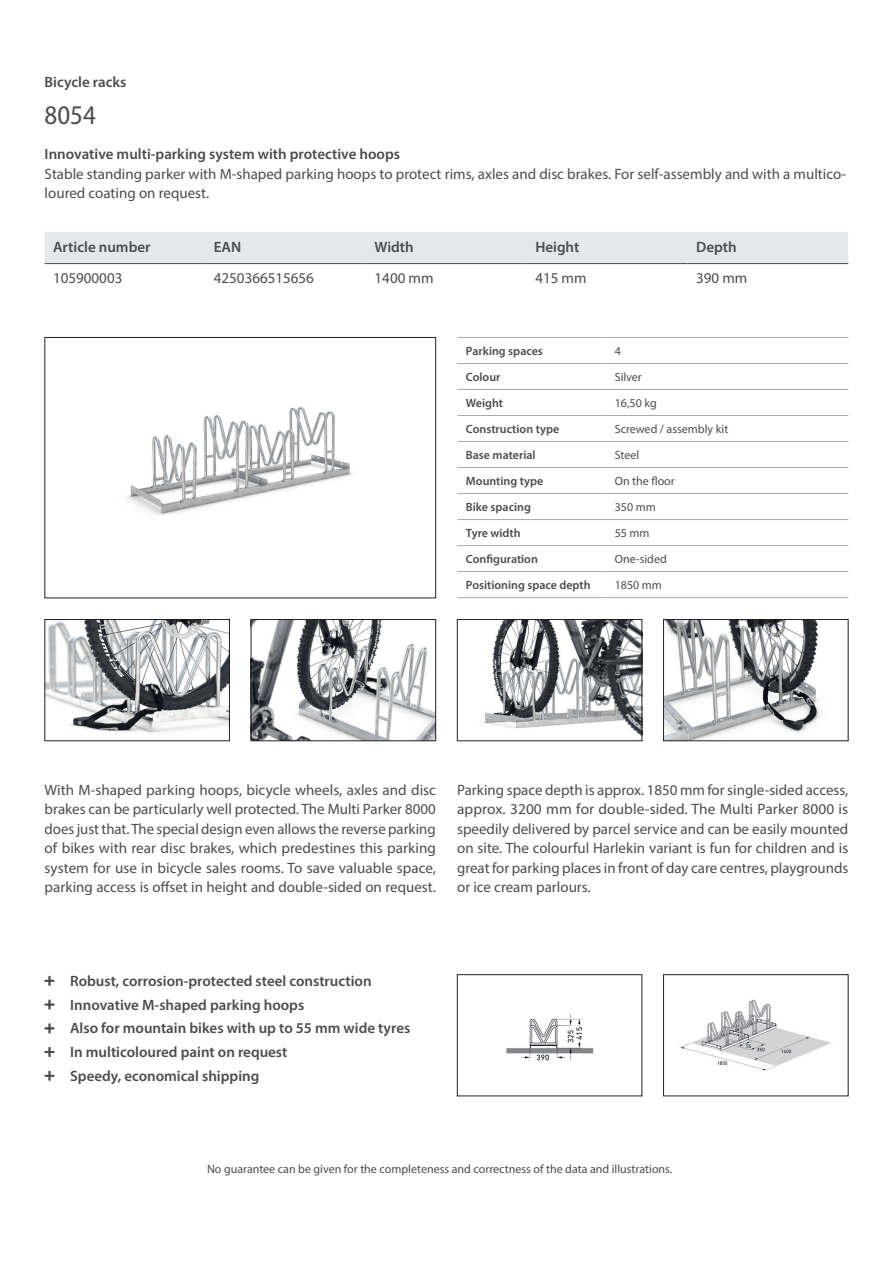
<style>
.page{position:relative;width:893px;height:1263px;background:#fff}
.page>*{position:absolute;margin:0;border:0;box-sizing:border-box;transform-origin:0 0}
.t1{font:semi-condensed 27px "Myriad Pro";color:#4b4c4d}
.t2{font:15px/19.5px "Myriad Pro";color:#4b4c4d;text-align:justify}
.t3{font:600 15px/23.7px "Myriad Pro";color:#4b4c4d}
.t4{font:12px "Myriad Pro";color:#4b4c4d}
.t5{font:600 12px "Myriad Pro";color:#4b4c4d}
</style>
<div class="page">
<img style="left:127px;top:407px;width:226px;height:108px">
<div style="left:45px;top:337px;width:391px;height:261px;border:1px solid #231f20"></div>
<img style="left:47px;top:621px;width:181px;height:112px">
<div style="left:45px;top:619px;width:185px;height:122px;border:1px solid #231f20"></div>
<img style="left:253px;top:621px;width:181px;height:118px">
<div style="left:251px;top:619px;width:185px;height:122px;border:1px solid #231f20"></div>
<img style="left:665px;top:621px;width:155px;height:118px">
<div style="left:663px;top:619px;width:185px;height:122px;border:1px solid #231f20"></div>
<img style="left:484px;top:621px;width:156px;height:115px">
<div style="left:457px;top:619px;width:185px;height:122px;border:1px solid #231f20"></div>
<div style="left:45px;top:232px;width:803px;height:31px;background:#e6e7e9"></div>
<hr style="left:45px;top:263px;width:160px;height:1px;background:#4b4c4d">
<hr style="left:205px;top:263px;width:161px;height:1px;background:#4b4c4d">
<hr style="left:366px;top:263px;width:161px;height:1px;background:#4b4c4d">
<hr style="left:527px;top:263px;width:161px;height:1px;background:#4b4c4d">
<hr style="left:688px;top:263px;width:160px;height:1px;background:#4b4c4d">
<img style="left:679px;top:999px;width:153px;height:72px">
<div style="left:663px;top:974px;width:185px;height:122px;border:1px solid #231f20"></div>
<img style="left:506px;top:1014px;width:88px;height:47px">
<div style="left:457px;top:974px;width:185px;height:122px;border:1px solid #231f20"></div>
<hr style="left:457px;top:337px;width:149px;height:1px;background:#a8a9ad">
<hr style="left:606px;top:337px;width:242px;height:1px;background:#a8a9ad">
<hr style="left:457px;top:363px;width:149px;height:1px;background:#a8a9ad">
<hr style="left:606px;top:363px;width:242px;height:1px;background:#a8a9ad">
<hr style="left:457px;top:389px;width:149px;height:1px;background:#a8a9ad">
<hr style="left:606px;top:389px;width:242px;height:1px;background:#a8a9ad">
<hr style="left:457px;top:415px;width:149px;height:1px;background:#a8a9ad">
<hr style="left:606px;top:415px;width:242px;height:1px;background:#a8a9ad">
<hr style="left:457px;top:441px;width:149px;height:1px;background:#a8a9ad">
<hr style="left:606px;top:441px;width:242px;height:1px;background:#a8a9ad">
<hr style="left:457px;top:467px;width:149px;height:1px;background:#a8a9ad">
<hr style="left:606px;top:467px;width:242px;height:1px;background:#a8a9ad">
<hr style="left:457px;top:493px;width:149px;height:1px;background:#a8a9ad">
<hr style="left:606px;top:493px;width:242px;height:1px;background:#a8a9ad">
<hr style="left:457px;top:519px;width:149px;height:1px;background:#a8a9ad">
<hr style="left:606px;top:519px;width:242px;height:1px;background:#a8a9ad">
<hr style="left:457px;top:545px;width:149px;height:1px;background:#a8a9ad">
<hr style="left:606px;top:545px;width:242px;height:1px;background:#a8a9ad">
<hr style="left:457px;top:571px;width:149px;height:1px;background:#a8a9ad">
<hr style="left:606px;top:571px;width:242px;height:1px;background:#a8a9ad">
<hr style="left:457px;top:597px;width:149px;height:1px;background:#a8a9ad">
<hr style="left:606px;top:597px;width:242px;height:1px;background:#a8a9ad">
<p class="t3" style="left:45px;top:70px;width:83px">Bicycle racks</p>
<h1 class="t1" style="left:45px;top:99px;width:53px">8054</h1>
<p class="t3" style="left:45px;top:142px;width:357px">Innovative multi-parking system with protective hoops</p>
<p class="t2" style="left:45px;top:164px;width:803px">Stable standing parker with M-shaped parking hoops to protect rims, axles and disc brakes. For self-assembly and with a multico&shy;loured coating on request.</p>
<p class="t3" style="left:53px;top:234px;width:99px">Article number</p>
<p class="t3" style="left:214px;top:234px;width:29px">EAN</p>
<p class="t3" style="left:375px;top:234px;width:41px">Width</p>
<p class="t3" style="left:535px;top:234px;width:46px">Height</p>
<p class="t3" style="left:696px;top:234px;width:42px">Depth</p>
<p class="t2" style="left:53px;top:268px;width:71px">105900003</p>
<p class="t2" style="left:214px;top:268px;width:102px">4250366515656</p>
<p class="t2" style="left:375px;top:268px;width:60px">1400 mm</p>
<p class="t2" style="left:535px;top:268px;width:53px">415 mm</p>
<p class="t2" style="left:696px;top:268px;width:53px">390 mm</p>
<p class="t5" style="left:466px;top:343px;width:78px">Parking spaces</p>
<p class="t4" style="left:615px;top:344px;width:8px">4</p>
<p class="t5" style="left:466px;top:369px;width:36px">Colour</p>
<p class="t4" style="left:615px;top:370px;width:29px">Silver</p>
<p class="t5" style="left:466px;top:395px;width:39px">Weight</p>
<p class="t4" style="left:615px;top:396px;width:43px">16,50 kg</p>
<p class="t5" style="left:466px;top:421px;width:95px">Construction type</p>
<p class="t4" style="left:615px;top:422px;width:115px">Screwed / assembly kit</p>
<p class="t5" style="left:466px;top:447px;width:71px">Base material</p>
<p class="t4" style="left:615px;top:448px;width:26px">Steel</p>
<p class="t5" style="left:466px;top:473px;width:79px">Mounting type</p>
<p class="t4" style="left:615px;top:474px;width:62px">On the floor</p>
<p class="t5" style="left:466px;top:499px;width:67px">Bike spacing</p>
<p class="t4" style="left:615px;top:500px;width:43px">350 mm</p>
<p class="t5" style="left:466px;top:525px;width:56px">Tyre width</p>
<p class="t4" style="left:615px;top:526px;width:36px">55 mm</p>
<p class="t5" style="left:466px;top:551px;width:74px">Configuration</p>
<p class="t4" style="left:615px;top:552px;width:54px">One-sided</p>
<p class="t5" style="left:466px;top:577px;width:126px">Positioning space depth</p>
<p class="t4" style="left:615px;top:578px;width:49px">1850 mm</p>
<p class="t2" style="left:45px;top:780px;width:393px">With M-shaped parking hoops, bicycle wheels, axles and disc brakes can be particularly well protected. The Multi Parker 8000 does just that. The special design even allows the reverse parking of bikes with rear disc brakes, which predestines this parking system for use in bicycle sales rooms. To save valuable space, parking access is offset in height and double-sided on request.</p>
<p class="t2" style="left:457px;top:780px;width:393px">Parking space depth is approx. 1850 mm for single-sided access, approx. 3200 mm for double-sided. The Multi Parker 8000 is speedily delivered by parcel service and can be easily mounted on site. The colourful Harlekin variant is fun for children and is great for parking places in front of day care centres, playgrounds or ice cream parlours.</p>
<p class="t3" style="left:70px;top:968px;width:342px">Robust, corrosion-protected steel construction Innovative M-shaped parking hoops<br>Also for mountain bikes with up to 55 mm wide tyres In multicoloured paint on request<br>Speedy, economical shipping</p>
<p class="t4" style="left:207px;top:1161px;width:467px">No guarantee can be given for the completeness and correctness of the data and illustrations.</p>
</div>
